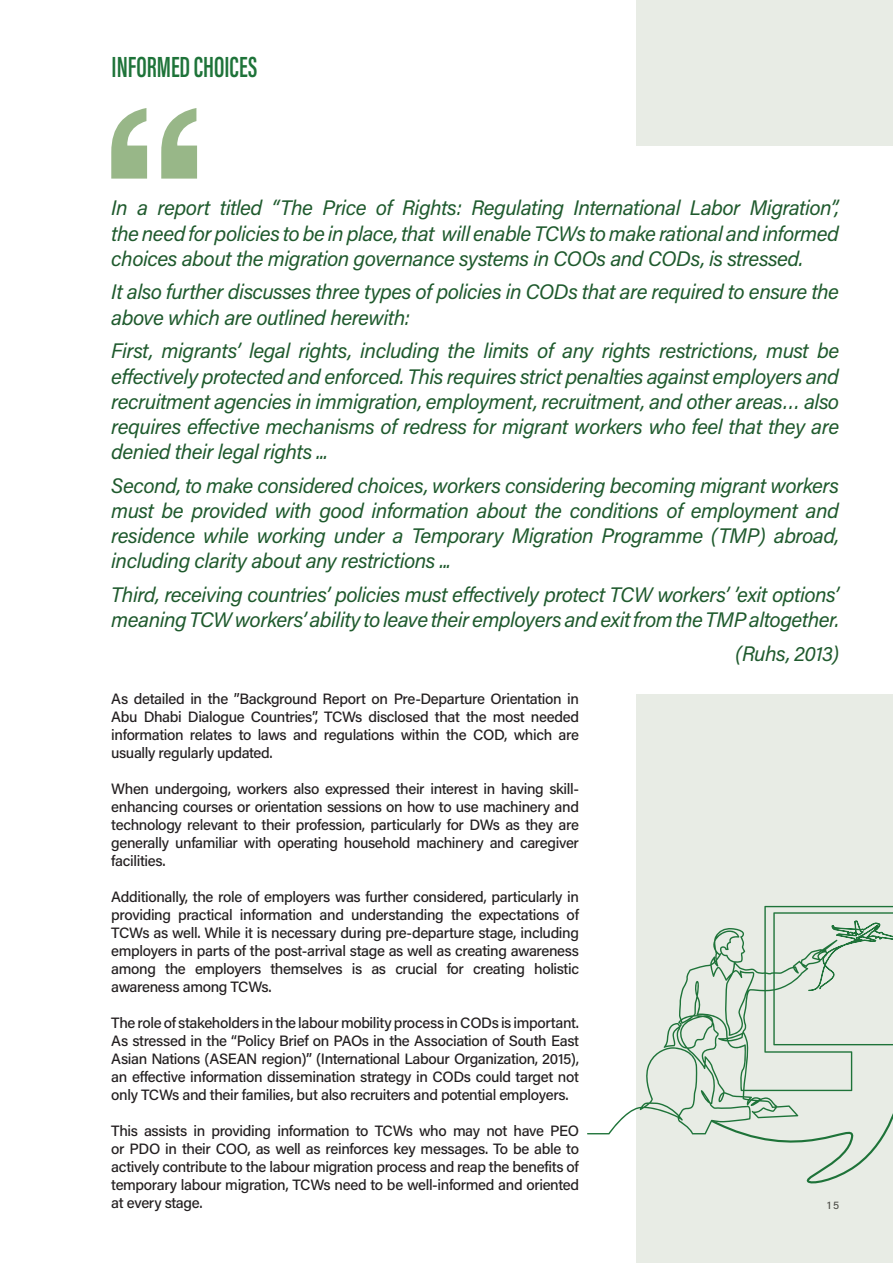
<style>
.page{position:relative;width:893px;height:1263px;background:#fff}
.page>*{position:absolute;margin:0;border:0;box-sizing:border-box;transform-origin:0 0}
.Paragraph_Headline{font:600 30px "Acumin Pro Extra Cond";color:#1e7339;scale:.92 1}
.Body_Text{font:italic 21px/25.2px "Acumin Pro";letter-spacing:-.025em;color:#1f5a2d;text-align:justify}
.Body_Text-2{font:500 15px/18px "Acumin Pro";letter-spacing:-.025em;color:#231f20;text-align:justify}
.t1{font:500 10.5px "Acumin Pro";color:#231f20}
</style>
<div class="page">
<div style="left:636px;top:0;width:257px;height:146px;background:#e8ece5"></div>
<div style="left:636px;top:694px;width:257px;height:569px;background:#e8ece5"></div>
<svg style="left:111px;top:108px;width:86px;height:71px"></svg>
<svg style="left:587px;top:906px;width:306px;height:228px"></svg>
<svg style="left:807px;top:905px;width:86px;height:86px"></svg>
<svg style="left:709px;top:1093px;width:184px;height:91px"></svg>
<p class="Paragraph_Headline" style="left:112px;top:48px;width:160px">INFORMED CHOICES</p>
<p class="Body_Text" style="left:111px;top:194px;width:729px">In a report titled “The Price of Rights: Regulating International Labor Migration”, the need for policies to be in place, that will enable TCWs to make rational and informed choices about the migration governance systems in COOs and CODs, is stressed.</p>
<p class="Body_Text" style="left:111px;top:279px;width:729px">It also further discusses three types of policies in CODs that are required to ensure the above which are outlined herewith:</p>
<p class="Body_Text" style="left:111px;top:337px;width:729px">First, migrants’ legal rights, including the limits of any rights restrictions, must be effectively protected and enforced. This requires strict penalties against employers and recruitment agencies in immigration, employment, recruitment, and other areas… also requires effective mechanisms of redress for migrant workers who feel that they are denied their legal rights ...</p>
<p class="Body_Text" style="left:111px;top:472px;width:729px">Second, to make considered choices, workers considering becoming migrant workers must be provided with good information about the conditions of employment and residence while working under a Temporary Migration Programme (TMP) abroad, including clarity about any restrictions ...</p>
<p class="Body_Text" style="left:111px;top:581px;width:729px">Third, receiving countries’ policies must effectively protect TCW workers’ ’exit options’ meaning TCW workers’ ability to leave their employers and exit from the TMP altogether.</p>
<p class="Body_Text" style="left:735px;top:640px;width:105px">(Ruhs, 2013)</p>
<p class="Body_Text-2" style="left:111px;top:689px;width:469px">As detailed in the ”Background Report on Pre-Departure Orientation in Abu Dhabi Dialogue Countries”, TCWs disclosed that the most needed information relates to laws and regulations within the COD, which are usually regularly updated.</p>
<p class="Body_Text-2" style="left:111px;top:779px;width:469px">When undergoing, workers also expressed their interest in having skill&shy;enhancing courses or orientation sessions on how to use machinery and technology relevant to their profession, particularly for DWs as they are generally unfamiliar with operating household machinery and caregiver facilities.</p>
<p class="Body_Text-2" style="left:111px;top:887px;width:469px">Additionally, the role of employers was further considered, particularly in providing practical information and understanding the expectations of TCWs as well. While it is necessary during pre-departure stage, including employers in parts of the post-arrival stage as well as creating awareness among the employers themselves is as crucial for creating holistic awareness among TCWs.</p>
<p class="Body_Text-2" style="left:111px;top:1013px;width:469px">The role of stakeholders in the labour mobility process in CODs is important.<br>As stressed in the “Policy Brief on PAOs in the Association of South East Asian Nations (ASEAN region)” (International Labour Organization, 2015), an effective information dissemination strategy in CODs could target not only TCWs and their families, but also recruiters and potential employers.</p>
<p class="Body_Text-2" style="left:111px;top:1121px;width:469px">This assists in providing information to TCWs who may not have PEO or PDO in their COO, as well as reinforces key messages. To be able to actively contribute to the labour migration process and reap the benefits of temporary labour migration, TCWs need to be well-informed and oriented at every stage.</p>
<p class="t1" style="left:827px;top:1198px;width:14px">15</p>
</div>
